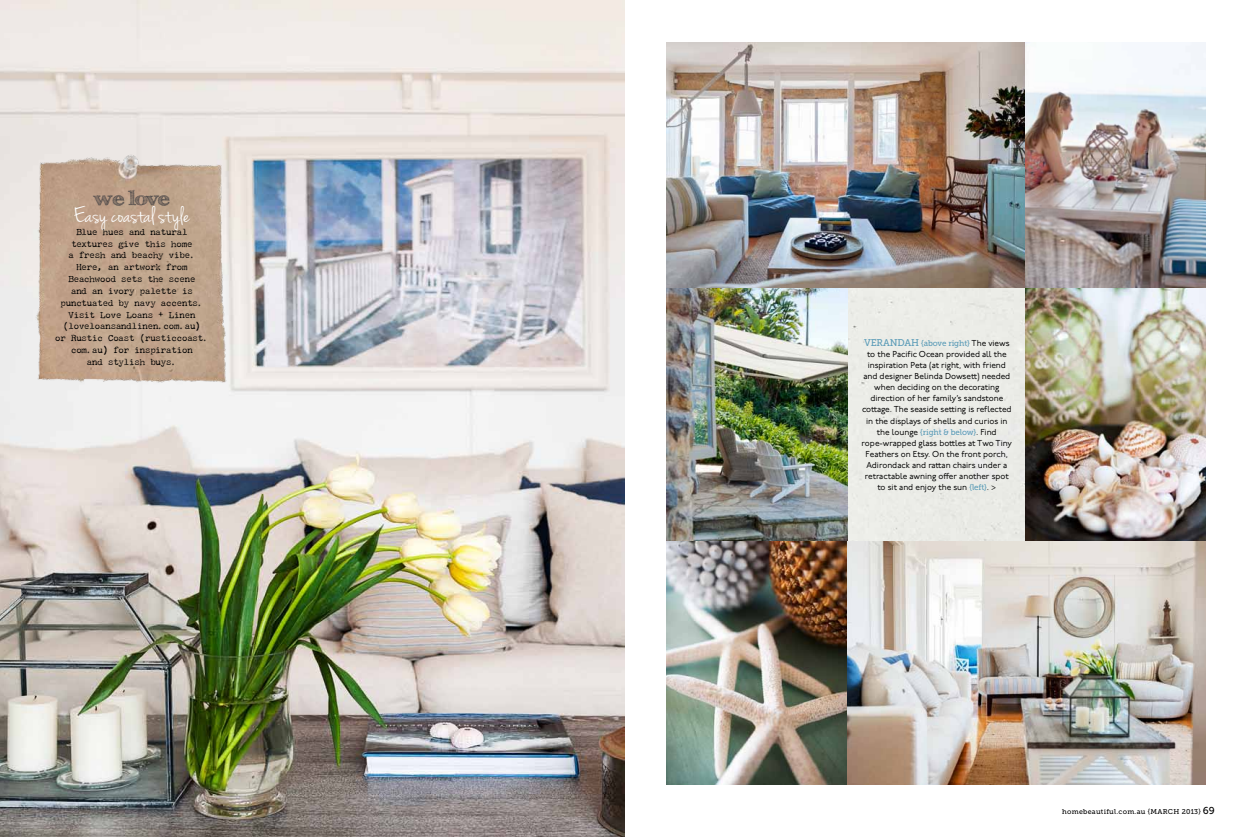
<style>
.page{position:relative;width:1248px;height:837px;background:#fff}
.page>*{position:absolute;margin:0;border:0;box-sizing:border-box;transform-origin:0 0}
.t1{font:23.1px "Jenna Sue";color:#fff;scale:1.1 1}
.t2{font:700 19.1px "FFF Tusj";color:#3e3d40;scale:1.1 1}
.t3{font:9.2px/11.8px "P22 Typewriter";letter-spacing:-.01em;color:#000;text-align:center}
.t4{font:8.6px/11px "P22 Underground Pro";letter-spacing:-.005em;color:#000;text-align:center}
.t5{font:8.2px "Museo Slab 500";letter-spacing:-.015em;color:#5a9bb7}
.t6{font:7px "Museo Slab 500";letter-spacing:.04em;color:#000}
.s1{font-size:9.7px}
.s2{font-family:"P22 Underground Pro";font-size:8.6px;color:#000}
.s3{font-family:"Museo Slab 500";font-size:8.2px;color:#5a9bb7}
.s4{font-family:"Myriad Pro"}
.s5{font-size:10px}
</style>
<div class="page">
<img style="left:0;top:0;width:624px;height:836px">
<img style="left:666px;top:43px;width:539px;height:740px">
<img style="left:0;top:118px;width:274px;height:308px">
<h2 class="t2" style="left:94px;top:187px;width:70px">we love</h2>
<h1 class="t1" style="left:74px;top:205px;width:107px">Easy coastal style</h1>
<p class="t3" style="left:55px;top:225px;width:155px">Blue hues and natural textures give this home<br>a fresh and beachy vibe.<br>Here, an artwork from<br>Beachwood sets the scene<br>and an ivory palette is punctuated by navy accents.<br>Visit Love Loans + Linen (loveloansandlinen.com.au)<br>or Rustic Coast (rusticcoast. com.au) for inspiration<br>and stylish buys.</p>
<p class="t5" style="left:863px;top:339px;width:147px"><span class="s1">VERANDAH</span> {above right} <span class="s2">The views</span></p>
<p class="t4" style="left:861px;top:348px;width:152px">to the Pacific Ocean provided all the inspiration Peta (at right, with friend and designer Belinda Dowsett) needed when deciding on the decorating direction of her family’s sandstone cottage. The seaside setting is reflected in the displays of shells and curios in the lounge <span class="s3">{right &amp; below}</span>. Find rope-wrapped glass bottles at Two Tiny Feathers on Etsy. On the front porch, Adirondack and rattan chairs under a retractable awning offer another spot to sit and enjoy the sun <span class="s3">{left}</span>. <span class="s4">&gt;</span></p>
<p class="t6" style="left:1061px;top:807px;width:154px">homebeautiful.com.au {MARCH 2013} <span class="s5">69</span></p>
</div>
